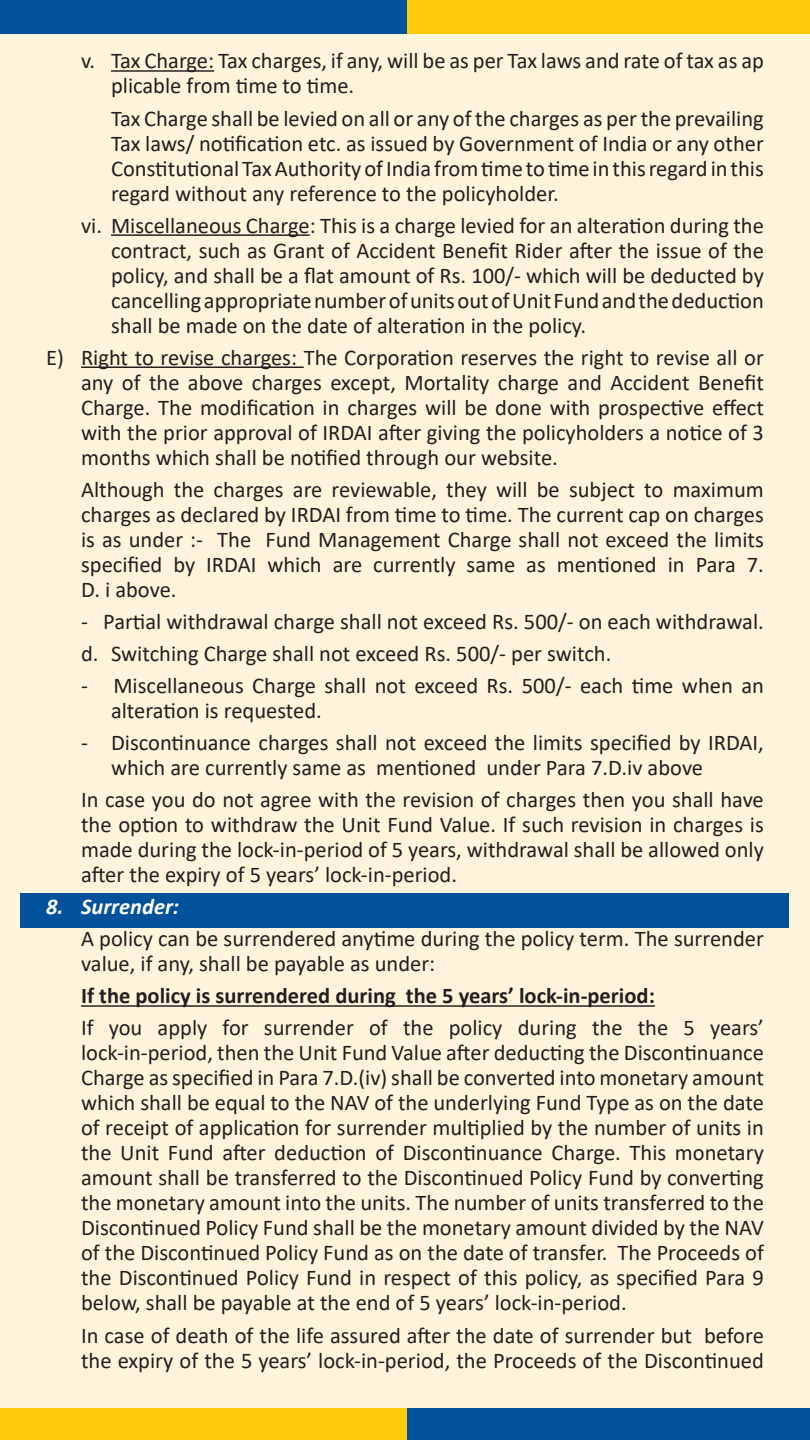
<style>
.page{position:relative;width:810px;height:1440px;background:#fff}
.page>*{position:absolute;margin:0;border:0;box-sizing:border-box;transform-origin:0 0}
.t1{font:22.5px/25px "Calibri";color:#231f20}
.t2{font:700 22.5px "Calibri";color:#231f20}
.t3{font:italic 700 22.5px "Calibri";color:#fff}
</style>
<div class="page">
<div style="left:0;top:1px;width:810px;height:1439px;background:#fef5dc"></div>
<div style="left:406px;top:1408px;width:404px;height:32px;background:#01519b"></div>
<div style="left:0;top:1408px;width:406px;height:32px;background:#feca0a"></div>
<div style="left:0;top:0;width:407px;height:33px;background:#01519b"></div>
<div style="left:407px;top:0;width:403px;height:33px;background:#feca0a"></div>
<div style="left:21px;top:893px;width:768px;height:35px;background:#01519b"></div>
<hr style="left:111px;top:70px;width:103px;height:2px;background:#231f20">
<hr style="left:111px;top:234px;width:199px;height:2px;background:#231f20">
<hr style="left:81px;top:367px;width:223px;height:1px;background:#231f20">
<hr style="left:81px;top:1005px;width:574px;height:2px;background:#231f20">
<p class="t1" style="left:111px;top:48px;width:654px;text-indent:-30px">v. Tax Charge: Tax charges, if any, will be as per Tax laws and rate of tax as ap plicable from time to time.</p>
<p class="t1" style="left:111px;top:105px;width:654px;text-align:justify">Tax Charge shall be levied on all or any of the charges as per the prevailing Tax laws/ notification etc. as issued by Government of India or any other Constitutional Tax Authority of India from time to time in this regard in this regard without any reference to the policyholder.</p>
<p class="t1" style="left:111px;top:212px;width:654px;text-align:justify;text-indent:-30px">vi. Miscellaneous Charge: This is a charge levied for an alteration during the contract, such as Grant of Accident Benefit Rider after the issue of the policy, and shall be a flat amount of Rs. 100/- which will be deducted by cancelling appropriate number of units out of Unit Fund and the deduction shall be made on the date of alteration in the policy.</p>
<p class="t1" style="left:81px;top:344px;width:684px;text-align:justify;text-indent:-35px">E) Right to revise charges: The Corporation reserves the right to revise all or any of the above charges except, Mortality charge and Accident Benefit Charge. The modification in charges will be done with prospective effect with the prior approval of IRDAI after giving the policyholders a notice of 3 months which shall be notified through our website.</p>
<p class="t1" style="left:81px;top:476px;width:684px;text-align:justify">Although the charges are reviewable, they will be subject to maximum charges as declared by IRDAI from time to time. The current cap on charges is as under :- The Fund Management Charge shall not exceed the limits specified by IRDAI which are currently same as mentioned in Para 7.<br>D. i above.</p>
<p class="t1" style="left:81px;top:605px;width:684px;line-height:32px">- Partial withdrawal charge shall not exceed Rs. 500/- on each withdrawal. d. Switching Charge shall not exceed Rs. 500/- per switch.</p>
<p class="t1" style="left:111px;top:672px;width:654px;text-indent:-30px">- Miscellaneous Charge shall not exceed Rs. 500/- each time when an alteration is requested.</p>
<p class="t1" style="left:111px;top:730px;width:654px;text-indent:-30px">- Discontinuance charges shall not exceed the limits specified by IRDAI, which are currently same as mentioned under Para 7.D.iv above</p>
<p class="t1" style="left:81px;top:787px;width:684px;text-align:justify">In case you do not agree with the revision of charges then you shall have the option to withdraw the Unit Fund Value. If such revision in charges is made during the lock-in-period of 5 years, withdrawal shall be allowed only after the expiry of 5 years’ lock-in-period.</p>
<p class="t3" style="left:46px;top:893px;width:135px">8. Surrender:</p>
<p class="t1" style="left:81px;top:926px;width:684px">A policy can be surrendered anytime during the policy term. The surrender value, if any, shall be payable as under:</p>
<p class="t2" style="left:81px;top:980px;width:575px">If the policy is surrendered during the 5 years’ lock-in-period:</p>
<p class="t1" style="left:81px;top:1015px;width:684px;text-align:justify">If you apply for surrender of the policy during the the 5 years’ lock-in-period, then the Unit Fund Value after deducting the Discontinuance Charge as specified in Para 7.D.(iv) shall be converted into monetary amount which shall be equal to the NAV of the underlying Fund Type as on the date of receipt of application for surrender multiplied by the number of units in the Unit Fund after deduction of Discontinuance Charge. This monetary amount shall be transferred to the Discontinued Policy Fund by converting the monetary amount into the units. The number of units transferred to the Discontinued Policy Fund shall be the monetary amount divided by the NAV of the Discontinued Policy Fund as on the date of transfer. The Proceeds of the Discontinued Policy Fund in respect of this policy, as specified Para 9 below, shall be payable at the end of 5 years’ lock-in-period.</p>
<p class="t1" style="left:81px;top:1322px;width:684px">In case of death of the life assured after the date of surrender but before the expiry of the 5 years’ lock-in-period, the Proceeds of the Discontinued</p>
</div>
